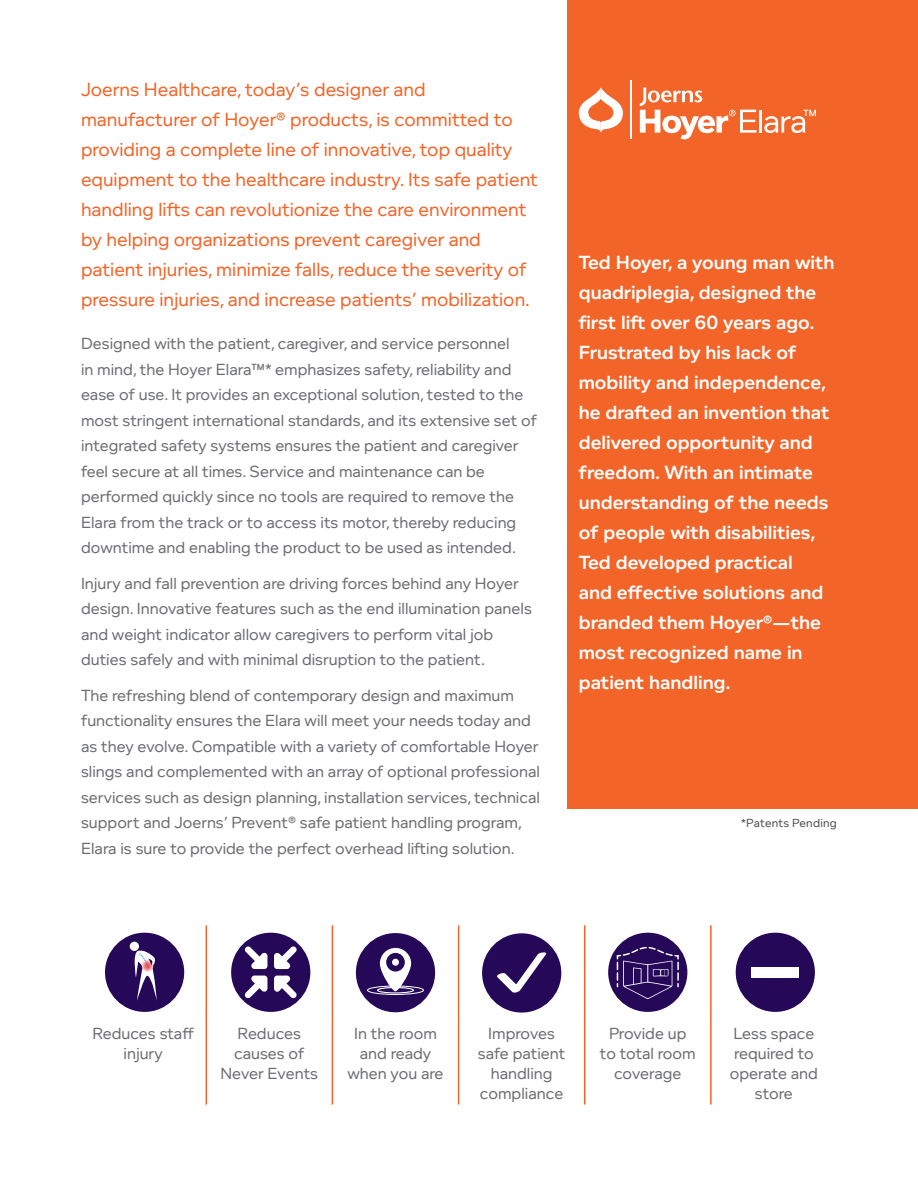
<style>
.page{position:relative;width:918px;height:1188px;background:#fff}
.page>*{position:absolute;margin:0;border:0;box-sizing:border-box;transform-origin:0 0}
.t1{font:19.5px/30px "Foundry Context";color:#f26428}
.t2{font:600 19.5px/30px "Foundry Context";color:#fff}
.t3{font:16.5px/25.5px "Foundry Context";color:#6c6d70;text-align:center}
.BODY_COPY{font:12px "Foundry Context";letter-spacing:.02em;color:#4b4c4d}
</style>
<div class="page">
<div style="left:567px;top:0;width:351px;height:809px;background:#f26428"></div>
<hr style="left:206px;top:925px;width:1px;height:95px;background:#f26428">
<hr style="left:332px;top:925px;width:1px;height:95px;background:#f26428">
<hr style="left:458px;top:925px;width:1px;height:95px;background:#f26428">
<hr style="left:584px;top:925px;width:1px;height:95px;background:#f26428">
<hr style="left:710px;top:925px;width:2px;height:95px;background:#f26428">
<hr style="left:206px;top:1020px;width:1px;height:85px;background:#f26428">
<hr style="left:332px;top:1020px;width:1px;height:85px;background:#f26428">
<hr style="left:458px;top:1020px;width:1px;height:85px;background:#f26428">
<hr style="left:584px;top:1020px;width:1px;height:85px;background:#f26428">
<hr style="left:710px;top:1020px;width:2px;height:85px;background:#f26428">
<div style="left:105px;top:933px;width:79px;height:79px;background:#260859;border-radius:50%"></div>
<div style="left:130px;top:942px;width:9px;height:9px;background:#fff;border-radius:50%"></div>
<svg style="left:132px;top:949px;width:25px;height:52px"></svg>
<div style="left:231px;top:933px;width:79px;height:79px;background:#260859;border-radius:50%"></div>
<svg style="left:244px;top:946px;width:24px;height:23px"></svg>
<svg style="left:274px;top:946px;width:23px;height:23px"></svg>
<svg style="left:245px;top:975px;width:23px;height:24px"></svg>
<svg style="left:274px;top:975px;width:23px;height:23px"></svg>
<div style="left:356px;top:933px;width:79px;height:79px;background:#260859;border-radius:50%"></div>
<div style="left:367px;top:986px;width:57px;height:9px;border:1px solid #fff;border-radius:50%"></div>
<div style="left:377px;top:987px;width:37px;height:7px;border:1px solid #fff;border-radius:50%"></div>
<svg style="left:380px;top:948px;width:31px;height:43px"></svg>
<svg style="left:386px;top:953px;width:19px;height:19px"></svg>
<div style="left:392px;top:959px;width:7px;height:7px;background:#fff;border-radius:50%"></div>
<div style="left:482px;top:933px;width:79px;height:80px;background:#260859;border-radius:50%"></div>
<svg style="left:497px;top:952px;width:50px;height:41px"></svg>
<div style="left:608px;top:933px;width:79px;height:79px;background:#260859;border-radius:50%"></div>
<svg style="left:616px;top:945px;width:64px;height:54px"></svg>
<div style="left:736px;top:933px;width:79px;height:79px;background:#260859;border-radius:50%"></div>
<div style="left:752px;top:967px;width:47px;height:11px;background:#fff"></div>
<hr style="left:759px;top:110px;width:3px;height:23px;background:#fff">
<svg style="left:764px;top:110px;width:52px;height:23px"></svg>
<svg style="left:640px;top:87px;width:117px;height:52px"></svg>
<svg style="left:579px;top:87px;width:44px;height:45px"></svg>
<hr style="left:630px;top:81px;width:1px;height:58px;background:#fff">
<p class="t1" style="left:81px;top:75px;width:459px">Joerns Healthcare, today’s designer and manufacturer of Hoyer® products, is committed to providing a complete line of innovative, top quality equipment to the healthcare industry. Its safe patient handling lifts can revolutionize the care environment by helping organizations prevent caregiver and patient injuries, minimize falls, reduce the severity of pressure injuries, and increase patients’ mobilization.</p>
<p class="t3" style="left:81px;top:331px;width:458px;text-align:left">Designed with the patient, caregiver, and service personnel<br>in mind, the Hoyer Elara™* emphasizes safety, reliability and ease of use. It provides an exceptional solution, tested to the most stringent international standards, and its extensive set of integrated safety systems ensures the patient and caregiver feel secure at all times. Service and maintenance can be performed quickly since no tools are required to remove the Elara from the track or to access its motor, thereby reducing downtime and enabling the product to be used as intended.</p>
<p class="t3" style="left:81px;top:570px;width:452px;text-align:left">Injury and fall prevention are driving forces behind any Hoyer design. Innovative features such as the end illumination panels and weight indicator allow caregivers to perform vital job duties safely and with minimal disruption to the patient.</p>
<p class="t3" style="left:81px;top:682px;width:460px;text-align:left">The refreshing blend of contemporary design and maximum functionality ensures the Elara will meet your needs today and as they evolve. Compatible with a variety of comfortable Hoyer slings and complemented with an array of optional professional services such as design planning, installation services, technical support and Joerns’ Prevent® safe patient handling program, Elara is sure to provide the perfect overhead lifting solution.</p>
<p class="t2" style="left:579px;top:247px;width:257px">Ted Hoyer, a young man with quadriplegia, designed the first lift over 60 years ago.<br>Frustrated by his lack of mobility and independence, he drafted an invention that delivered opportunity and freedom. With an intimate understanding of the needs of people with disabilities,<br>Ted developed practical<br>and effective solutions and branded them Hoyer®—the most recognized name in patient handling.</p>
<p class="BODY_COPY" style="left:741px;top:816px;width:97px">*Patents Pending</p>
<p class="t3" style="left:92px;top:1023px;width:103px;line-height:19.8px">Reduces staff injury</p>
<p class="t3" style="left:220px;top:1023px;width:99px;line-height:19.8px">Reduces causes of<br>Never Events</p>
<p class="t3" style="left:347px;top:1023px;width:98px;line-height:19.8px">In the room and ready when you are</p>
<p class="t3" style="left:478px;top:1023px;width:89px;line-height:19.8px">Improves safe patient handling compliance</p>
<p class="t3" style="left:600px;top:1023px;width:97px;line-height:19.8px">Provide up to total room coverage</p>
<p class="t3" style="left:730px;top:1023px;width:90px;line-height:19.8px">Less space required to operate and store</p>
</div>
